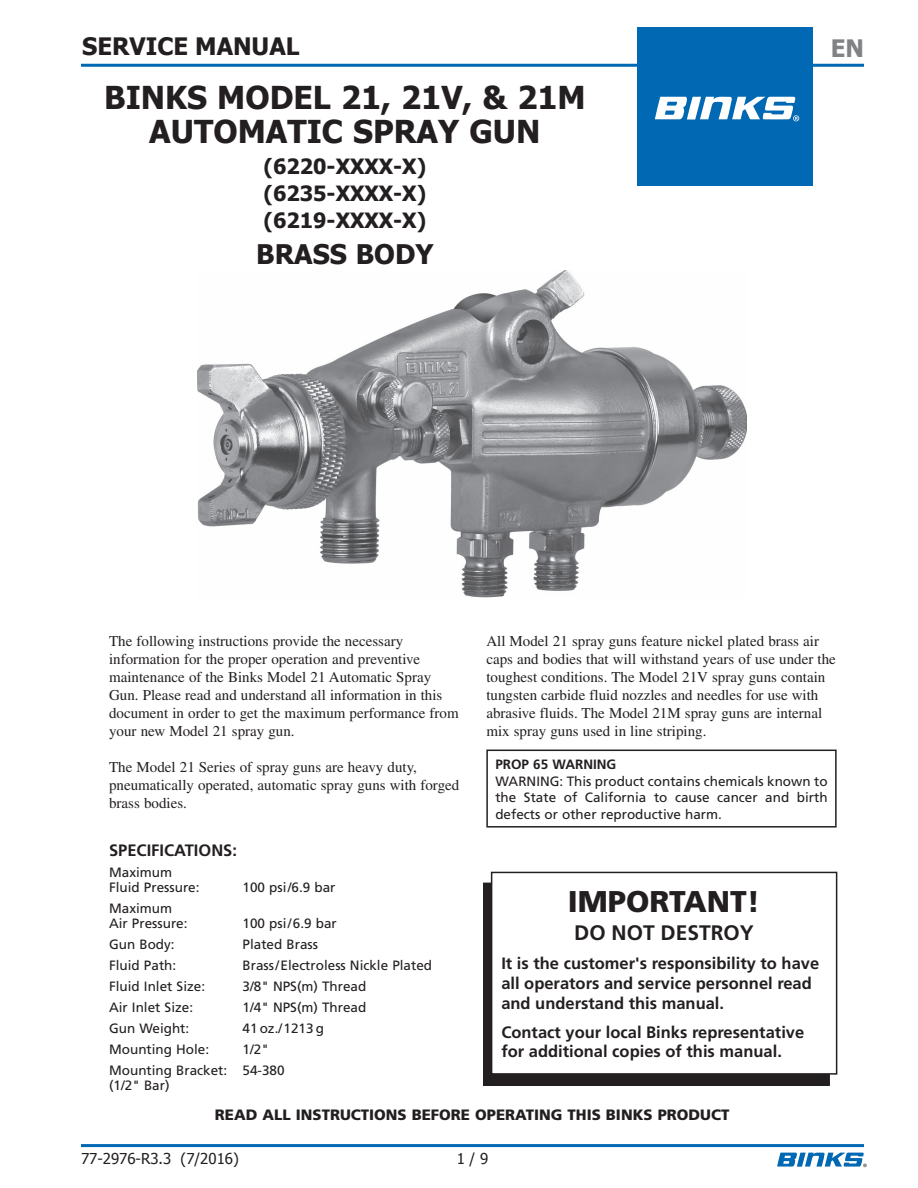
<style>
.page{position:relative;width:918px;height:1188px;background:#fff}
.page>*{position:absolute;margin:0;border:0;box-sizing:border-box;transform-origin:0 0}
.t1{font:700 31.5px/34.5px "Tahoma";color:#231f20;text-align:center}
.t2{font:900 30px "Frutiger";color:#231f20}
.t3{font:700 27px "Tahoma";color:#231f20}
.t4{font:700 24px "Tahoma";color:#231f20}
.t5{font:700 24px "Tahoma";color:#808285}
.t6{font:700 21px "Tahoma";color:#231f20}
.t7{font:700 21px "Frutiger";color:#231f20}
.t8{font:700 16.5px/19.8px "Frutiger";color:#231f20}
.t9{font:15px/18px "Times";color:#231f20}
.t10{font:900 15px "Frutiger";color:#231f20}
.t11{font:15px "Tahoma";color:#231f20}
.t12{font:13.5px/15px "Frutiger";color:#231f20}
.t13{font:700 13.5px "Frutiger";color:#231f20}
</style>
<div class="page">
<hr style="left:81px;top:64px;width:783px;height:3px;background:#0168b3">
<hr style="left:81px;top:1144px;width:783px;height:3px;background:#0168b3">
<svg style="left:777px;top:1153px;width:90px;height:14px"></svg>
<div style="left:638px;top:27px;width:175px;height:158px;background:#0168b3"></div>
<svg style="left:655px;top:97px;width:144px;height:24px"></svg>
<img style="left:198px;top:270px;width:549px;height:327px">
<div style="left:483px;top:883px;width:347px;height:203px;background:#231f20"></div>
<div style="left:492px;top:872px;width:345px;height:202px;background:#fff"></div>
<div style="left:491px;top:872px;width:346px;height:203px;border:2px solid #231f20"></div>
<div style="left:486px;top:750px;width:351px;height:78px;border:2px solid #231f20"></div>
<p class="t4" style="left:82px;top:29px;width:219px">SERVICE MANUAL</p>
<p class="t1" style="left:104px;top:78px;width:483px">BINKS MODEL 21, 21V, &amp; 21M<br>AUTOMATIC SPRAY GUN</p>
<p class="t6" style="left:264px;top:152px;width:164px">(6220-XXXX-X)</p>
<p class="t6" style="left:264px;top:179px;width:164px">(6235-XXXX-X)</p>
<p class="t6" style="left:264px;top:206px;width:164px">(6219-XXXX-X)</p>
<p class="t3" style="left:256px;top:235px;width:179px">BRASS BODY</p>
<p class="t5" style="left:831px;top:32px;width:35px">EN</p>
<p class="t9" style="left:109px;top:632px;width:351px">The following instructions provide the necessary information for the proper operation and preventive maintenance of the Binks Model 21 Automatic Spray Gun. Please read and understand all information in this document in order to get the maximum performance from your new Model 21 spray gun.</p>
<p class="t9" style="left:109px;top:758px;width:352px">The Model 21 Series of spray guns are heavy duty, pneumatically operated, automatic spray guns with forged brass bodies.</p>
<p class="t9" style="left:486px;top:632px;width:351px">All Model 21 spray guns feature nickel plated brass air caps and bodies that will withstand years of use under the toughest conditions. The Model 21V spray guns contain tungsten carbide fluid nozzles and needles for use with abrasive fluids. The Model 21M spray guns are internal mix spray guns used in line striping.</p>
<p class="t13" style="left:495px;top:756px;width:123px">PROP 65 WARNING</p>
<p class="t12" style="left:495px;top:772px;width:334px;line-height:16.5px;text-align:justify">WARNING: This product contains chemicals known to the State of California to cause cancer and birth defects or other reproductive harm.</p>
<p class="t8" style="left:109px;top:840px;width:129px">SPECIFICATIONS:</p>
<p class="t12" style="left:109px;top:864px;width:92px">Maximum<br>Fluid Pressure:</p>
<p class="t12" style="left:243px;top:879px;width:94px">100 psi/6.9 bar</p>
<p class="t2" style="left:568px;top:884px;width:194px">IMPORTANT!</p>
<p class="t7" style="left:574px;top:921px;width:181px">DO NOT DESTROY</p>
<p class="t8" style="left:501px;top:953px;width:319px">It is the customer's responsibility to have all operators and service personnel read and understand this manual.</p>
<p class="t8" style="left:501px;top:1022px;width:304px">Contact your local Binks representative for additional copies of this manual.</p>
<p class="t12" style="left:109px;top:900px;width:80px">Maximum<br>Air Pressure:</p>
<p class="t12" style="left:243px;top:915px;width:96px">100 psi/6.9 bar</p>
<p class="t12" style="left:109px;top:936px;width:67px">Gun Body:</p>
<p class="t12" style="left:243px;top:936px;width:77px">Plated Brass</p>
<p class="t12" style="left:109px;top:957px;width:69px">Fluid Path:</p>
<p class="t12" style="left:243px;top:957px;width:191px">Brass/Electroless Nickle Plated</p>
<p class="t12" style="left:109px;top:978px;width:98px">Fluid Inlet Size:</p>
<p class="t12" style="left:243px;top:978px;width:125px">3/8" NPS(m) Thread</p>
<p class="t12" style="left:109px;top:999px;width:86px">Air Inlet Size:</p>
<p class="t12" style="left:243px;top:999px;width:125px">1/4" NPS(m) Thread</p>
<p class="t12" style="left:109px;top:1020px;width:82px">Gun Weight:</p>
<p class="t12" style="left:243px;top:1020px;width:83px">41 oz./1213 g</p>
<p class="t12" style="left:109px;top:1041px;width:102px">Mounting Hole:</p>
<p class="t12" style="left:243px;top:1041px;width:28px">1/2"</p>
<p class="t12" style="left:109px;top:1062px;width:177px">Mounting Bracket: 54-380 (1/2" Bar)</p>
<p class="t10" style="left:215px;top:1106px;width:516px">READ ALL INSTRUCTIONS BEFORE OPERATING THIS BINKS PRODUCT</p>
<p class="t11" style="left:81px;top:1148px;width:159px">77-2976-R3.3 (7/2016)</p>
<p class="t11" style="left:457px;top:1148px;width:33px">1 / 9</p>
</div>
